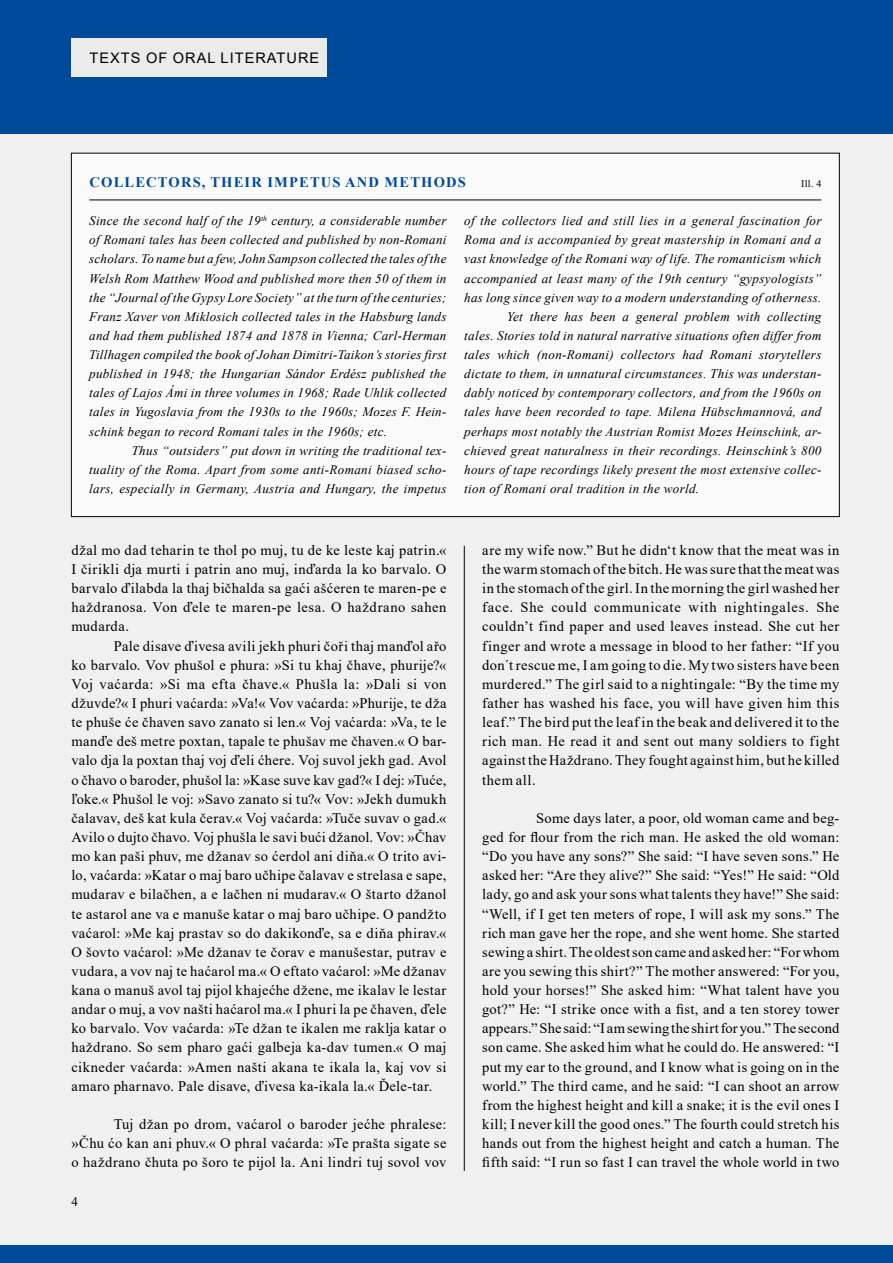
<style>
.page{position:relative;width:893px;height:1263px;background:#fff}
.page>*{position:absolute;margin:0;border:0;box-sizing:border-box;transform-origin:0 0}
.t1{font:14.55px/19.2px "Times New Roman";letter-spacing:.03em;color:#000;text-align:justify}
.t2{font:700 14.55px "Times New Roman";letter-spacing:.08em;color:#004a99}
.t3{font:14.55px "Arial";letter-spacing:.07em;color:#000}
.t4{font:italic 13.05px/19.2px "Times New Roman";letter-spacing:.025em;color:#000;text-align:justify}
.t5{font:13.05px "Times New Roman";color:#000}
.t6{font:10.05px "Times New Roman";color:#000}
</style>
<div class="page">
<div style="left:0;top:0;width:893px;height:1252px;background:#f0f0f0"></div>
<div style="left:0;top:1245px;width:893px;height:18px;background:#004a99"></div>
<div style="left:71px;top:153px;width:768px;height:364px;background:#fafafa"></div>
<hr style="left:89px;top:200px;width:732px;height:1px;background:#000">
<div style="left:0;top:0;width:893px;height:134px;background:#004a99"></div>
<div style="left:71px;top:38px;width:256px;height:39px;background:#ebebeb"></div>
<hr style="left:464px;top:546px;width:1px;height:625px;background:#000">
<p class="t3" style="left:90px;top:48px;width:231px">TEXTS OF ORAL LITERATURE</p>
<p class="t2" style="left:90px;top:171px;width:378px">COLLECTORS, THEIR IMPETUS AND METHODS</p>
<p class="t4" style="left:89px;top:211px;width:359px">Since the second half of the 19<sup>th</sup> century, a considerable number of Romani tales has been collected and published by non-Romani scholars. To name but a few, John Sampson collected the tales of the Welsh Rom Matthew Wood and published more then 50 of them in the “Journal of the Gypsy Lore Society” at the turn of the centuries; Franz Xaver von Miklosich collected tales in the Habsburg lands and had them published 1874 and 1878 in Vienna; Carl-Herman Tillhagen compiled the book of Johan Dimitri-Taikon’s stories first published in 1948; the Hungarian Sándor Erdész published the tales of Lajos Ámi in three volumes in 1968; Rade Uhlik collected tales in Yugoslavia from the 1930s to the 1960s; Mozes F. Hein&shy;schink began to record Romani tales in the 1960s; etc.</p>
<p class="t4" style="left:89px;top:440px;width:359px;text-indent:43px">Thus “outsiders” put down in writing the traditional tex&shy;tuality of the Roma. Apart from some anti-Romani biased scho&shy;lars, especially in Germany, Austria and Hungary, the impetus</p>
<p class="t6" style="left:801px;top:176px;width:22px">Ill. 4</p>
<p class="t4" style="left:464px;top:211px;width:359px">of the collectors lied and still lies in a general fascination for</p>
<p class="t4" style="left:464px;top:230px;width:359px">Roma and is accompanied by great mastership in Romani and a</p>
<p class="t4" style="left:464px;top:249px;width:359px">vast knowledge of the Romani way of life. The romanticism which</p>
<p class="t4" style="left:464px;top:268px;width:359px">accompanied at least many of the 19th century “gypsyologists”</p>
<p class="t4" style="left:464px;top:287px;width:359px">has long since given way to a modern understanding of otherness.</p>
<p class="t4" style="left:507px;top:306px;width:316px">Yet there has been a general problem with collecting</p>
<p class="t4" style="left:464px;top:326px;width:359px">tales. Stories told in natural narrative situations often differ from</p>
<p class="t4" style="left:464px;top:345px;width:359px">tales which (non-Romani) collectors had Romani storytellers</p>
<p class="t4" style="left:464px;top:364px;width:359px">dictate to them, in unnatural circumstances. This was understan-</p>
<p class="t4" style="left:464px;top:383px;width:359px">dably noticed by contemporary collectors, and from the 1960s on</p>
<p class="t4" style="left:464px;top:402px;width:359px">tales have been recorded to tape. Milena Hübschmannová, and</p>
<p class="t4" style="left:464px;top:421px;width:359px">perhaps most notably the Austrian Romist Mozes Heinschink, ar-</p>
<p class="t4" style="left:464px;top:440px;width:359px">chieved great naturalness in their recordings. Heinschink’s 800</p>
<p class="t4" style="left:464px;top:460px;width:359px">hours of tape recordings likely present the most extensive collec-</p>
<p class="t4" style="left:464px;top:479px;width:236px">tion of Romani oral tradition in the world.</p>
<p class="t1" style="left:71px;top:540px;width:377px">džal mo dad teharin te thol po muj, tu de ke leste kaj patrin.« I čirikli dja murti i patrin ano muj, inďarda la ko barvalo. O barvalo ďilabda la thaj bičhalda sa gaći ašćeren te maren-pe e haždranosa. Von ďele te maren-pe lesa. O haždrano sahen mudarda.</p>
<p class="t1" style="left:71px;top:636px;width:377px;text-indent:43px">Pale disave ďivesa avili jekh phuri čoři thaj manďol ařo ko barvalo. Vov phušol e phura: »Si tu khaj čhave, phurije?« Voj vaćarda: »Si ma efta čhave.« Phušla la: »Dali si von džuvde?« I phuri vaćarda: »Va!« Vov vaćarda: »Phurije, te dža te phuše će čhaven savo zanato si len.« Voj vaćarda: »Va, te le manďe deš metre poxtan, tapale te phušav me čhaven.« O bar&shy;valo dja la poxtan thaj voj ďeli ćhere. Voj suvol jekh gad. Avol o čhavo o baroder, phušol la: »Kase suve kav gad?« I dej: »Tuće, ľoke.« Phušol le voj: »Savo zanato si tu?« Vov: »Jekh dumukh čalavav, deš kat kula čerav.« Voj vaćarda: »Tuče suvav o gad.« Avilo o dujto čhavo. Voj phušla le savi bući džanol. Vov: »Čhav mo kan paši phuv, me džanav so ćerdol ani diňa.« O trito avi&shy;lo, vaćarda: »Katar o maj baro učhipe čalavav e strelasa e sape, mudarav e bilačhen, a e lačhen ni mudarav.« O štarto džanol te astarol ane va e manuše katar o maj baro učhipe. O pandžto vaćarol: »Me kaj prastav so do dakikonďe, sa e diňa phirav.« O šovto vaćarol: »Me džanav te čorav e manušestar, putrav e vudara, a vov naj te haćarol ma.« O eftato vaćarol: »Me džanav kana o manuš avol taj pijol khajećhe džene, me ikalav le lestar andar o muj, a vov našti haćarol ma.« I phuri la pe čhaven, ďele ko barvalo. Vov vaćarda: »Te džan te ikalen me raklja katar o haždrano. So sem pharo gaći galbeja ka-dav tumen.« O maj cikneder vaćarda: »Amen našti akana te ikala la, kaj vov si amaro pharnavo. Pale disave, ďivesa ka-ikala la.« Ďele-tar.</p>
<p class="t1" style="left:71px;top:1114px;width:377px;text-indent:43px">Tuj džan po drom, vaćarol o baroder jećhe phralese: »Čhu ćo kan ani phuv.« O phral vaćarda: »Te prašta sigate se o haždrano čhuta po šoro te pijol la. Ani lindri tuj sovol vov</p>
<p class="t5" style="left:71px;top:1192px;width:8px">4</p>
<p class="t1" style="left:482px;top:540px;width:359px">are my wife now.” But he didn‘t know that the meat was in the warm stomach of the bitch. He was sure that the meat was in the stomach of the girl. In the morning the girl washed her face. She could communicate with nightingales. She couldn’t find paper and used leaves instead. She cut her finger and wrote a message in blood to her father: “If you don´t rescue me, I am going to die. My two sisters have been murdered.” The girl said to a nightingale: “By the time my father has washed his face, you will have given him this leaf.” The bird put the leaf in the beak and delivered it to the rich man. He read it and sent out many soldiers to fight against the Haždrano. They fought against him, but he killed them all.</p>
<p class="t1" style="left:482px;top:808px;width:359px;text-indent:54px">Some days later, a poor, old woman came and beg&shy;ged for flour from the rich man. He asked the old woman: “Do you have any sons?” She said: “I have seven sons.” He asked her: “Are they alive?” She said: “Yes!” He said: “Old lady, go and ask your sons what talents they have!” She said: “Well, if I get ten meters of rope, I will ask my sons.” The rich man gave her the rope, and she went home. She started sewing a shirt. The oldest son came and asked her: “For whom are you sewing this shirt?” The mother answered: “For you, hold your horses!” She asked him: “What talent have you got?” He: “I strike once with a fist, and a ten storey tower appears.” She said: “I am sewing the shirt for you.” The second son came. She asked him what he could do. He answered: “I put my ear to the ground, and I know what is going on in the world.” The third came, and he said: “I can shoot an arrow from the highest height and kill a snake; it is the evil ones I kill; I never kill the good ones.” The fourth could stretch his hands out from the highest height and catch a human. The fifth said: “I run so fast I can travel the whole world in two</p>
</div>
